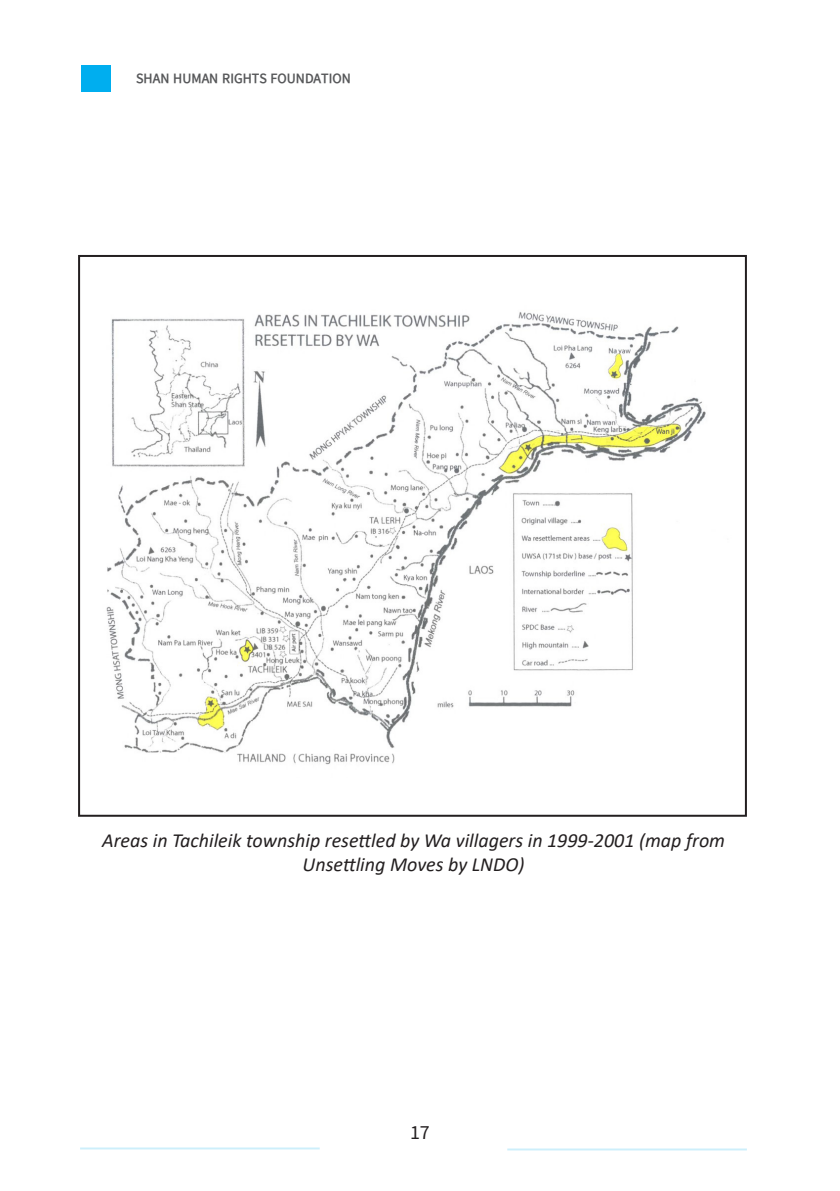
<style>
.page{position:relative;width:840px;height:1191px;background:#fff}
.page>*{position:absolute;margin:0;border:0;box-sizing:border-box;transform-origin:0 0}
.Paragraph_Style_1{font:italic 20px/24px "Calibri";color:#231f20;text-align:center}
.t1{font:20px "Pyidaungsu";color:#231f20}
.t2{font:700 14px "Pyidaungsu";color:#57585a}
</style>
<div class="page">
<div style="left:81px;top:65px;width:29px;height:27px;background:#00aeef"></div>
<hr style="left:80px;top:1147px;width:239px;height:2px;background:#00aeef">
<hr style="left:507px;top:1148px;width:239px;height:2px;background:#00aeef">
<img style="left:106px;top:312px;width:600px;height:453px">
<p class="t2" style="left:136px;top:70px;width:216px">SHAN HUMAN RIGHTS FOUNDATION</p>
<p class="Paragraph_Style_1" style="left:102px;top:828px;width:624px">Areas in Tachileik township resettled by Wa villagers in 1999-2001 (map from<br>Unsettling Moves by LNDO)</p>
<p class="t1" style="left:410px;top:1120px;width:21px">17</p>
</div>
